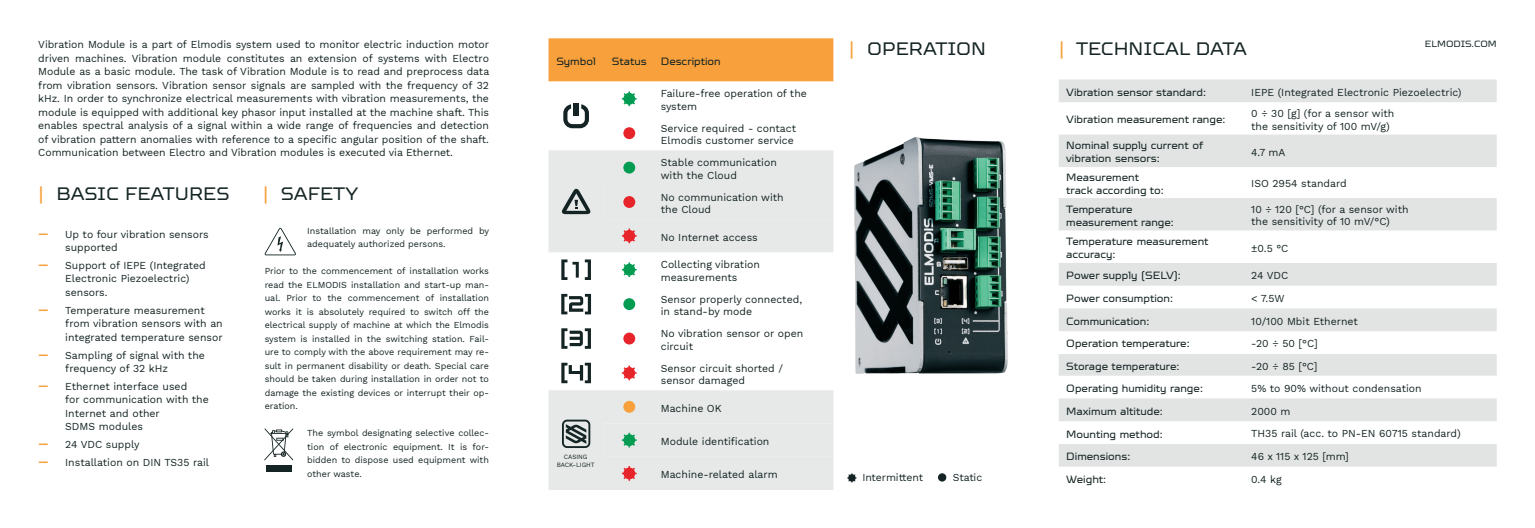
<style>
.page{position:relative;width:1535px;height:528px;background:#fff}
.page>*{position:absolute;margin:0;border:0;box-sizing:border-box;transform-origin:0 0}
.nagłówki{font:18px "TT Octosquares";color:#142323}
.t1{font:10.5px/13.5px "Work Sans";color:#142323}
.t2{font:10.5px/12.6px "TT Octosquares";color:#142323}
.t3{font:10.5px "Work Sans";color:#f8a03c}
.tekst_ciagły{font:9px/13.5px "Work Sans";color:#142323;text-align:justify}
.t4{font:9px "TT Octosquares";color:#142323}
.t5{font:6.45px "Work Sans";letter-spacing:-.01em;color:#142323}
.s1{color:#f8a03c}
</style>
<div class="page">
<svg style="left:1059px;top:79px;width:438px;height:387px;fill:#e2e3e3"></svg>
<div style="left:549px;top:150px;width:284px;height:35px;background:#e6e9e8"></div>
<div style="left:549px;top:185px;width:284px;height:304px;background:#e6e9e8"></div>
<svg style="left:549px;top:38px;width:284px;height:102px"></svg>
<div style="left:623px;top:127px;width:12px;height:12px;background:#e8242b;border-radius:50%"></div>
<svg style="left:561px;top:188px;width:30px;height:26px"></svg>
<div style="left:623px;top:161px;width:12px;height:12px;background:#049b52;border-radius:50%"></div>
<div style="left:623px;top:196px;width:12px;height:12px;background:#e8242b;border-radius:50%"></div>
<svg style="left:622px;top:228px;width:15px;height:15px"></svg>
<svg style="left:549px;top:252px;width:284px;height:138px"></svg>
<svg style="left:566px;top:424px;width:20px;height:19px"></svg>
<div style="left:562px;top:419px;width:28px;height:28px;border:2px solid #162525;border-radius:4px"></div>
<div style="left:623px;top:400px;width:12px;height:12px;background:#f8a03c;border-radius:50%"></div>
<svg style="left:622px;top:432px;width:15px;height:15px"></svg>
<svg style="left:622px;top:465px;width:15px;height:15px"></svg>
<div style="left:938px;top:473px;width:8px;height:8px;background:#142323;border-radius:50%"></div>
<img style="left:854px;top:137px;width:154px;height:237px">
<svg style="left:847px;top:473px;width:10px;height:9px"></svg>
<svg style="left:265px;top:228px;width:31px;height:27px"></svg>
<div style="left:266px;top:464px;width:25px;height:7px;background:#142323"></div>
<svg style="left:264px;top:428px;width:29px;height:32px"></svg>
<p class="t1" style="left:38px;top:37px;width:453px;text-align:justify">Vibration Module is a part of Elmodis system used to monitor electric induction motor driven machines. Vibration module constitutes an extension of systems with Electro Module as a basic module. The task of Vibration Module is to read and preprocess data from vibration sensors. Vibration sensor signals are sampled with the frequency of 32 kHz. In order to synchronize electrical measurements with vibration measurements, the module is equipped with additional key phasor input installed at the machine shaft. This enables spectral analysis of a signal within a wide range of frequencies and detection of vibration pattern anomalies with reference to a specific angular position of the shaft.<br>Communication between Electro and Vibration modules is executed via Ethernet.</p>
<p class="nagłówki" style="left:38px;top:183px;width:193px"><span class="s1">|</span> BASIC FEATURES</p>
<p class="t3" style="left:38px;top:226px;width:12px">Х</p>
<p class="t1" style="left:65px;top:226px;width:145px">Up to four vibration sensors supported</p>
<p class="t3" style="left:38px;top:257px;width:12px">Х</p>
<p class="t1" style="left:65px;top:258px;width:142px">Support of IEPE (Integrated<br>Electronic Piezoelectric) sensors.</p>
<p class="t3" style="left:38px;top:302px;width:12px">Х</p>
<p class="t1" style="left:65px;top:302px;width:159px">Temperature measurement from vibration sensors with an integrated temperature sensor</p>
<p class="t3" style="left:38px;top:346px;width:12px">Х</p>
<p class="t1" style="left:65px;top:347px;width:141px">Sampling of signal with the frequency of 32 kHz</p>
<p class="t3" style="left:38px;top:378px;width:12px">Х</p>
<p class="t1" style="left:65px;top:378px;width:145px">Ethernet interface used<br>for communication with the<br>Internet and other<br>SDMS modules</p>
<p class="t3" style="left:38px;top:436px;width:12px">Х</p>
<p class="t1" style="left:65px;top:437px;width:76px">24 VDC supply</p>
<p class="t3" style="left:38px;top:454px;width:12px">Х</p>
<p class="t1" style="left:65px;top:455px;width:145px">Installation on DIN TS35 rail</p>
<p class="nagłówki" style="left:263px;top:183px;width:97px"><span class="s1">|</span> SAFETY</p>
<p class="tekst_ciagły" style="left:307px;top:223px;width:184px">Installation may only be performed by adequately authorized persons.</p>
<p class="tekst_ciagły" style="left:265px;top:264px;width:226px">Prior to the commencement of installation works read the ELMODIS installation and start-up man&shy;ual. Prior to the commencement of installation works it is absolutely required to switch off the electrical supply of machine at which the Elmodis system is installed in the switching station. Fail&shy;ure to comply with the above requirement may re&shy;sult in permanent disability or death. Special care should be taken during installation in order not to damage the existing devices or interrupt their op&shy;eration.</p>
<p class="tekst_ciagły" style="left:307px;top:426px;width:183px">The symbol designating selective collec&shy;tion of electronic equipment. It is for&shy;bidden to dispose used equipment with other waste.</p>
<p class="t2" style="left:556px;top:55px;width:41px">Symbol</p>
<p class="t2" style="left:612px;top:55px;width:36px">Status</p>
<p class="t2" style="left:661px;top:55px;width:62px">Description</p>
<p class="t1" style="left:661px;top:87px;width:148px;line-height:12.6px">Failure-free operation of the system</p>
<p class="t1" style="left:661px;top:121px;width:137px;line-height:12.6px">Service required - contact<br>Elmodis customer service</p>
<p class="t1" style="left:661px;top:155px;width:118px">Stable communication</p>
<p class="t1" style="left:661px;top:168px;width:78px">with the Cloud</p>
<p class="t1" style="left:661px;top:190px;width:124px">No communication with</p>
<p class="t1" style="left:661px;top:202px;width:52px">the Cloud</p>
<p class="t1" style="left:661px;top:230px;width:98px">No Internet access</p>
<p class="t1" style="left:661px;top:258px;width:101px;line-height:12.6px">Collecting vibration measurements</p>
<p class="t1" style="left:661px;top:292px;width:143px;line-height:12.6px">Sensor properly connected, in stand-by mode</p>
<p class="t1" style="left:661px;top:326px;width:144px;line-height:12.6px">No vibration sensor or open circuit</p>
<p class="t1" style="left:661px;top:360px;width:124px">Sensor circuit shorted /</p>
<p class="t1" style="left:661px;top:373px;width:86px">sensor damaged</p>
<p class="t1" style="left:661px;top:400px;width:62px">Machine OK</p>
<p class="t1" style="left:661px;top:434px;width:110px">Module identification</p>
<p class="t1" style="left:661px;top:467px;width:119px">Machine-related alarm</p>
<p class="t5" style="left:564px;top:452px;width:25px">CASING</p>
<p class="t5" style="left:557px;top:459px;width:39px">BACK-LIGHT</p>
<p class="t4" style="left:1425px;top:38px;width:73px">ELMODIS.COM</p>
<p class="nagłówki" style="left:849px;top:38px;width:139px"><span class="s1">|</span> OPERATION</p>
<p class="nagłówki" style="left:1059px;top:38px;width:190px"><span class="s1">|</span> TECHNICAL DATA</p>
<p class="t2" style="left:1066px;top:86px;width:141px">Vibration sensor standard:</p>
<p class="t1" style="left:1251px;top:85px;width:212px">IEPE (Integrated Electronic Piezoelectric)</p>
<p class="t2" style="left:1066px;top:113px;width:161px">Vibration measurement range:</p>
<p class="t1" style="left:1251px;top:106px;width:145px">0 ÷ 30 [g] (for a sensor with</p>
<p class="t1" style="left:1251px;top:119px;width:140px">the sensitivity of 100 mV/g)</p>
<p class="t2" style="left:1066px;top:139px;width:138px">Nominal supply current of vibration sensors:</p>
<p class="t1" style="left:1251px;top:145px;width:36px">4.7 mA</p>
<p class="t2" style="left:1066px;top:171px;width:74px">Measurement</p>
<p class="t2" style="left:1066px;top:184px;width:99px">track according to:</p>
<p class="t1" style="left:1251px;top:176px;width:97px">ISO 2954 standard</p>
<p class="t1" style="left:862px;top:470px;width:62px">Intermittent</p>
<p class="t1" style="left:953px;top:470px;width:31px">Static</p>
<p class="t2" style="left:1066px;top:203px;width:68px">Temperature</p>
<p class="t2" style="left:1066px;top:215px;width:109px">measurement range:</p>
<p class="t1" style="left:1251px;top:202px;width:159px">10 ÷ 120 [°C] (for a sensor with</p>
<p class="t1" style="left:1251px;top:214px;width:140px">the sensitivity of 10 mV/°C)</p>
<p class="t2" style="left:1066px;top:235px;width:144px">Temperature measurement accuracy:</p>
<p class="t1" style="left:1251px;top:240px;width:39px">±0.5 °C</p>
<p class="t2" style="left:1066px;top:269px;width:116px">Power supply (SELV):</p>
<p class="t1" style="left:1251px;top:268px;width:39px">24 VDC</p>
<p class="t2" style="left:1066px;top:292px;width:108px">Power consumption:</p>
<p class="t1" style="left:1251px;top:291px;width:35px">&lt; 7.5W</p>
<p class="t2" style="left:1066px;top:314px;width:85px">Communication:</p>
<p class="t1" style="left:1251px;top:313px;width:108px">10/100 Mbit Ethernet</p>
<p class="t2" style="left:1066px;top:337px;width:125px">Operation temperature:</p>
<p class="t1" style="left:1251px;top:336px;width:68px">-20 ÷ 50 [°C]</p>
<p class="t2" style="left:1066px;top:359px;width:115px">Storage temperature:</p>
<p class="t1" style="left:1251px;top:358px;width:68px">-20 ÷ 85 [°C]</p>
<p class="t2" style="left:1066px;top:382px;width:138px">Operating humidity range:</p>
<p class="t1" style="left:1251px;top:381px;width:172px">5% to 90% without condensation</p>
<p class="t2" style="left:1066px;top:404px;width:98px">Maximum altitude:</p>
<p class="t1" style="left:1251px;top:403px;width:41px">2000 m</p>
<p class="t2" style="left:1066px;top:427px;width:98px">Mounting method:</p>
<p class="t1" style="left:1251px;top:426px;width:211px">TH35 rail (acc. to PN-EN 60715 standard)</p>
<p class="t2" style="left:1066px;top:450px;width:66px">Dimensions:</p>
<p class="t1" style="left:1251px;top:449px;width:99px">46 x 115 x 125 [mm]</p>
<p class="t2" style="left:1066px;top:472px;width:41px">Weight:</p>
<p class="t1" style="left:1251px;top:472px;width:32px">0.4 kg</p>
</div>
